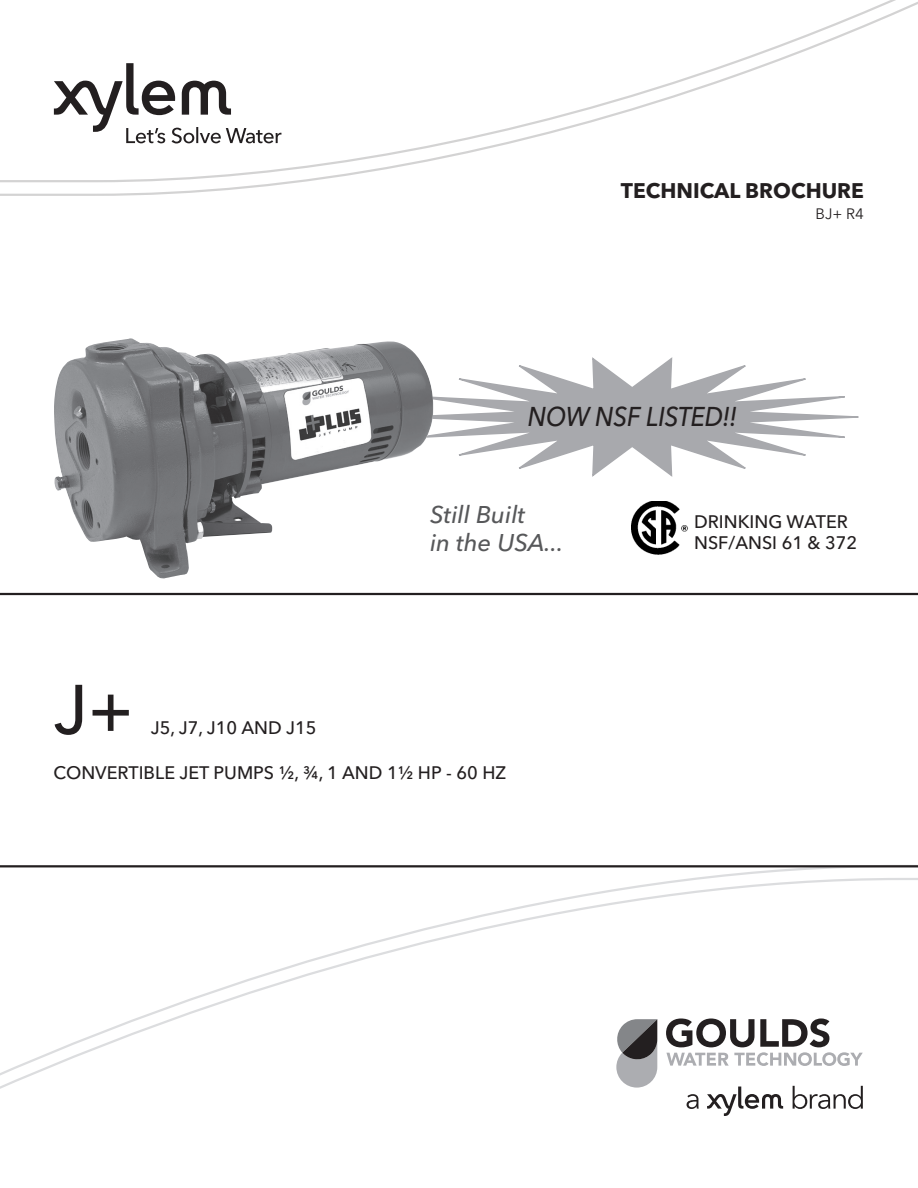
<style>
.page{position:relative;width:918px;height:1188px;background:#fff}
.page>*{position:absolute;margin:0;border:0;box-sizing:border-box;transform-origin:0 0}
.t1{font:500 69px "Avenir Next LT Pro";color:#231f20}
.t2{font:italic 500 27px "Avenir Next LT Pro";letter-spacing:-.01em;color:#231f20;scale:.9 1}
.t3{font:italic 500 24px/28.8px "Avenir Next LT Pro";color:#57585a}
.t4{font:700 21px "Avenir Next LT Pro";color:#231f20}
.t5{font:500 18px "Avenir Next LT Pro";color:#231f20}
.t6{font:15px "Avenir Next LT Pro";color:#231f20}
</style>
<div class="page">
<svg style="left:687px;top:1096px;width:12px;height:13px"></svg>
<svg style="left:793px;top:1096px;width:70px;height:13px"></svg>
<svg style="left:707px;top:1096px;width:76px;height:20px"></svg>
<svg style="left:0;top:0;width:918px;height:196px"></svg>
<svg style="left:54px;top:63px;width:228px;height:80px"></svg>
<svg style="left:0;top:867px;width:918px;height:10px"></svg>
<hr style="left:0;top:593px;width:918px;height:2px;background:#231f20">
<hr style="left:0;top:865px;width:918px;height:2px;background:#231f20">
<svg style="left:0;top:877px;width:918px;height:219px"></svg>
<img style="left:632px;top:501px;width:56px;height:53px">
<svg style="left:435px;top:357px;width:424px;height:120px"></svg>
<img style="left:54px;top:338px;width:381px;height:241px">
<p class="t4" style="left:621px;top:177px;width:244px">TECHNICAL BROCHURE</p>
<p class="t6" style="left:816px;top:204px;width:50px">BJ+ R4</p>
<p class="t2" style="left:528px;top:400px;width:234px">NOW NSF LISTED!!</p>
<p class="t3" style="left:430px;top:500px;width:135px">Still Built<br>in the USA...</p>
<p class="t1" style="left:54px;top:668px;width:82px">J+</p>
<p class="t5" style="left:151px;top:717px;width:167px">J5, J7, J10 AND J15</p>
<p class="t5" style="left:54px;top:762px;width:454px">CONVERTIBLE JET PUMPS ½, ¾, 1 AND 1½ HP - 60 HZ</p>
<p class="t5" style="left:694px;top:511px;width:155px">DRINKING WATER</p>
<p class="t5" style="left:694px;top:532px;width:165px">NSF/ANSI 61 &amp; 372</p>
</div>
